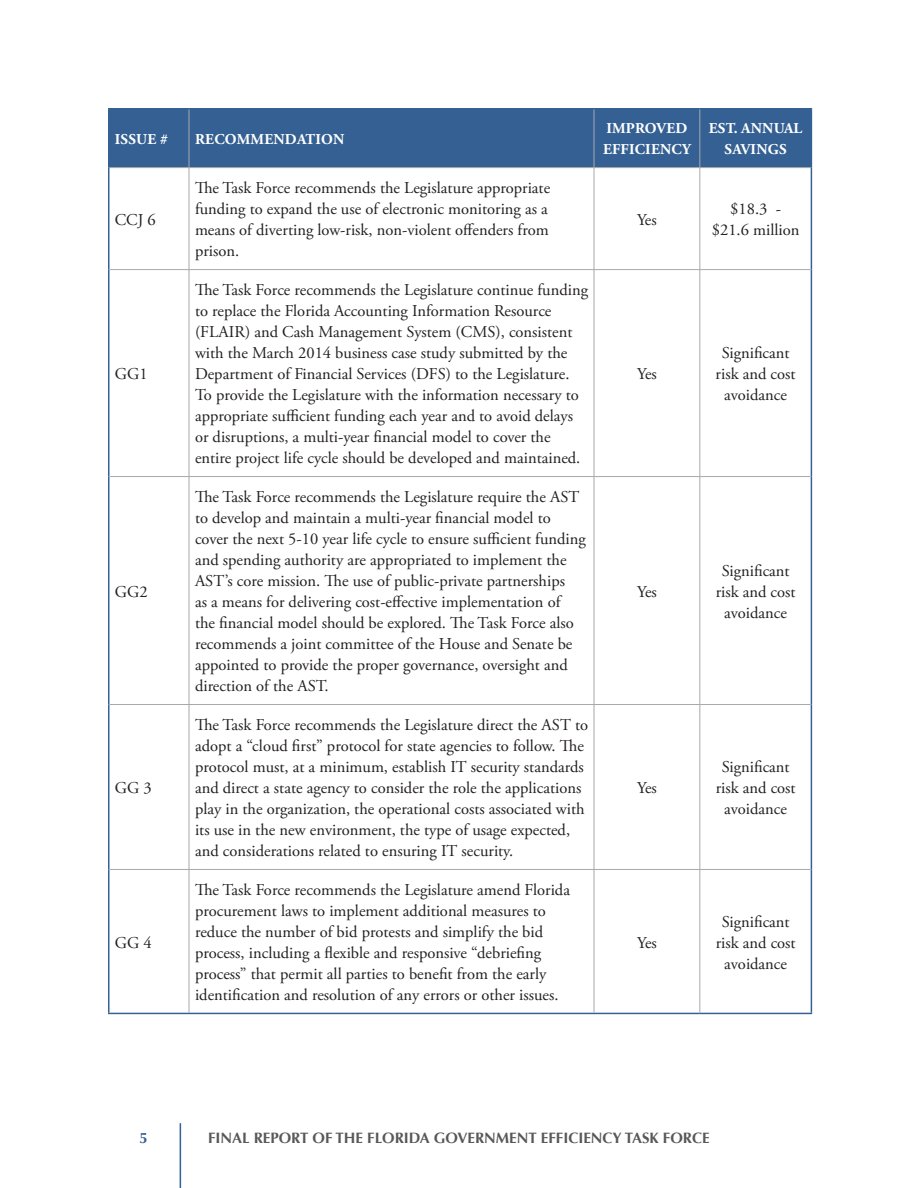
<style>
.page{position:relative;width:918px;height:1188px;background:#fff}
.page>*{position:absolute;margin:0;border:0;box-sizing:border-box;transform-origin:0 0}
.t1{font:16.5px/21px "Adobe Garamond Pro";color:#231f20}
.t2{font:700 15px/21px "Adobe Garamond Pro";letter-spacing:.015em;color:#fff}
.t3{font:700 15px "Optima";color:#57585a}
.t4{font:700 15px "Optima";color:#346093}
</style>
<div class="page">
<hr style="left:180px;top:1123px;width:1px;height:65px;background:#346093">
<div style="left:110px;top:110px;width:701px;height:57px;background:#346093"></div>
<hr style="left:108px;top:109px;width:2px;height:59px;background:#346093">
<hr style="left:108px;top:108px;width:81px;height:2px;background:#346093">
<hr style="left:108px;top:1013px;width:81px;height:1px;background:#346093">
<hr style="left:189px;top:108px;width:405px;height:2px;background:#346093">
<hr style="left:594px;top:108px;width:106px;height:2px;background:#346093">
<hr style="left:189px;top:1013px;width:405px;height:1px;background:#346093">
<hr style="left:594px;top:1013px;width:106px;height:1px;background:#346093">
<hr style="left:700px;top:108px;width:112px;height:2px;background:#346093">
<hr style="left:700px;top:1013px;width:112px;height:1px;background:#346093">
<hr style="left:811px;top:109px;width:1px;height:59px;background:#346093">
<hr style="left:108px;top:168px;width:2px;height:102px;background:#346093">
<hr style="left:811px;top:168px;width:1px;height:102px;background:#346093">
<hr style="left:108px;top:270px;width:2px;height:207px;background:#346093">
<hr style="left:108px;top:477px;width:2px;height:228px;background:#346093">
<hr style="left:811px;top:270px;width:1px;height:207px;background:#346093">
<hr style="left:811px;top:477px;width:1px;height:228px;background:#346093">
<hr style="left:108px;top:705px;width:2px;height:164px;background:#346093">
<hr style="left:108px;top:869px;width:2px;height:144px;background:#346093">
<hr style="left:811px;top:705px;width:1px;height:164px;background:#346093">
<hr style="left:811px;top:869px;width:1px;height:144px;background:#346093">
<hr style="left:189px;top:109px;width:1px;height:58px;background:#a8a9ad">
<hr style="left:594px;top:109px;width:1px;height:58px;background:#a8a9ad">
<hr style="left:699px;top:109px;width:1px;height:58px;background:#a8a9ad">
<hr style="left:110px;top:167px;width:79px;height:1px;background:#a8a9ad">
<hr style="left:189px;top:167px;width:405px;height:1px;background:#a8a9ad">
<hr style="left:594px;top:167px;width:106px;height:1px;background:#a8a9ad">
<hr style="left:700px;top:167px;width:111px;height:1px;background:#a8a9ad">
<hr style="left:189px;top:168px;width:1px;height:101px;background:#a8a9ad">
<hr style="left:594px;top:168px;width:1px;height:101px;background:#a8a9ad">
<hr style="left:699px;top:168px;width:1px;height:101px;background:#a8a9ad">
<hr style="left:110px;top:269px;width:79px;height:1px;background:#a8a9ad">
<hr style="left:189px;top:269px;width:405px;height:1px;background:#a8a9ad">
<hr style="left:189px;top:270px;width:1px;height:206px;background:#a8a9ad">
<hr style="left:594px;top:269px;width:106px;height:1px;background:#a8a9ad">
<hr style="left:594px;top:270px;width:1px;height:206px;background:#a8a9ad">
<hr style="left:700px;top:269px;width:111px;height:1px;background:#a8a9ad">
<hr style="left:699px;top:270px;width:1px;height:206px;background:#a8a9ad">
<hr style="left:110px;top:476px;width:79px;height:1px;background:#a8a9ad">
<hr style="left:189px;top:476px;width:405px;height:1px;background:#a8a9ad">
<hr style="left:189px;top:477px;width:1px;height:227px;background:#a8a9ad">
<hr style="left:594px;top:476px;width:106px;height:1px;background:#a8a9ad">
<hr style="left:594px;top:477px;width:1px;height:227px;background:#a8a9ad">
<hr style="left:700px;top:476px;width:111px;height:1px;background:#a8a9ad">
<hr style="left:699px;top:477px;width:1px;height:227px;background:#a8a9ad">
<hr style="left:110px;top:704px;width:79px;height:1px;background:#a8a9ad">
<hr style="left:189px;top:704px;width:405px;height:1px;background:#a8a9ad">
<hr style="left:189px;top:705px;width:1px;height:164px;background:#a8a9ad">
<hr style="left:594px;top:704px;width:106px;height:1px;background:#a8a9ad">
<hr style="left:594px;top:705px;width:1px;height:164px;background:#a8a9ad">
<hr style="left:700px;top:704px;width:111px;height:1px;background:#a8a9ad">
<hr style="left:699px;top:705px;width:1px;height:164px;background:#a8a9ad">
<hr style="left:110px;top:869px;width:79px;height:1px;background:#a8a9ad">
<hr style="left:189px;top:869px;width:405px;height:1px;background:#a8a9ad">
<hr style="left:189px;top:870px;width:1px;height:143px;background:#a8a9ad">
<hr style="left:594px;top:869px;width:106px;height:1px;background:#a8a9ad">
<hr style="left:594px;top:870px;width:1px;height:143px;background:#a8a9ad">
<hr style="left:700px;top:869px;width:111px;height:1px;background:#a8a9ad">
<hr style="left:699px;top:870px;width:1px;height:143px;background:#a8a9ad">
<p class="t2" style="left:115px;top:129px;width:55px">ISSUE #</p>
<p class="t2" style="left:195px;top:129px;width:54px">RECOMMENDATI</p>
<p class="t2" style="left:321px;top:129px;width:22px">ON</p>
<p class="t1" style="left:115px;top:209px;width:43px">CCJ 6</p>
<p class="t1" style="left:115px;top:364px;width:34px">GG1</p>
<p class="t1" style="left:115px;top:581px;width:34px">GG2</p>
<p class="t1" style="left:115px;top:778px;width:39px">GG 3</p>
<p class="t1" style="left:115px;top:932px;width:39px">GG 4</p>
<p class="t1" style="left:195px;top:178px;width:357px">The Task Force recommends the Legislature appropriate funding to expand the use of electronic monitoring as a means of diverting low-risk, non-violent offenders from prison.</p>
<p class="t1" style="left:195px;top:280px;width:395px">The Task Force recommends the Legislature continue funding to replace the Florida Accounting Information Resource (FLAIR) and Cash Management System (CMS), consistent with the March 2014 business case study submitted by the Department of Financial Services (DFS) to the Legislature.<br>To provide the Legislature with the information necessary to appropriate sufficient funding each year and to avoid delays or disruptions, a multi-year financial model to cover the entire project life cycle should be developed and maintained.</p>
<p class="t1" style="left:195px;top:487px;width:392px">The Task Force recommends the Legislature require the AST to develop and maintain a multi-year financial model to cover the next 5-10 year life cycle to ensure sufficient funding and spending authority are appropriated to implement the AST’s core mission. The use of public-private partnerships<br>as a means for delivering cost-effective implementation of<br>the financial model should be explored. The Task Force also recommends a joint committee of the House and Senate be appointed to provide the proper governance, oversight and direction of the AST.</p>
<p class="t1" style="left:195px;top:715px;width:395px">The Task Force recommends the Legislature direct the AST to adopt a “cloud first” protocol for state agencies to follow. The protocol must, at a minimum, establish IT security standards and direct a state agency to consider the role the applications play in the organization, the operational costs associated with its use in the new environment, the type of usage expected, and considerations related to ensuring IT security.</p>
<p class="t1" style="left:195px;top:880px;width:376px">The Task Force recommends the Legislature amend Florida procurement laws to implement additional measures to reduce the number of bid protests and simplify the bid process, including a flexible and responsive “debriefing process” that permit all parties to benefit from the early identification and resolution of any errors or other issues.</p>
<p class="t2" style="left:606px;top:118px;width:18px">IMPR</p>
<p class="t2" style="left:645px;top:118px;width:33px">OVED</p>
<p class="t2" style="left:603px;top:139px;width:19px">EFFICIENC</p>
<p class="t2" style="left:682px;top:139px;width:10px">Y</p>
<p class="t2" style="left:725px;top:118px;width:70px;text-indent:-16px">EST. ANN UAL<br>SAVINGS</p>
<p class="t1" style="left:637px;top:209px;width:21px">Yes</p>
<p class="t1" style="left:712px;top:199px;width:89px;text-align:center">$18.3 - $21.6 million</p>
<p class="t1" style="left:637px;top:364px;width:21px">Yes</p>
<p class="t1" style="left:716px;top:343px;width:81px;text-align:center">Significant risk and cost avoidance</p>
<p class="t1" style="left:637px;top:581px;width:21px">Yes</p>
<p class="t1" style="left:637px;top:778px;width:21px">Yes</p>
<p class="t1" style="left:637px;top:932px;width:21px">Yes</p>
<p class="t1" style="left:716px;top:560px;width:81px;text-align:center">Significant risk and cost avoidance</p>
<p class="t1" style="left:716px;top:757px;width:81px;text-align:center">Significant risk and cost avoidance</p>
<p class="t1" style="left:716px;top:911px;width:81px;text-align:center">Significant risk and cost avoidance</p>
<p class="t4" style="left:139px;top:1129px;width:10px">5</p>
<p class="t3" style="left:208px;top:1129px;width:503px">FINAL REPORT OF THE FLORIDA GOVERNMENT EFFICIENCY TASK FORCE</p>
</div>
